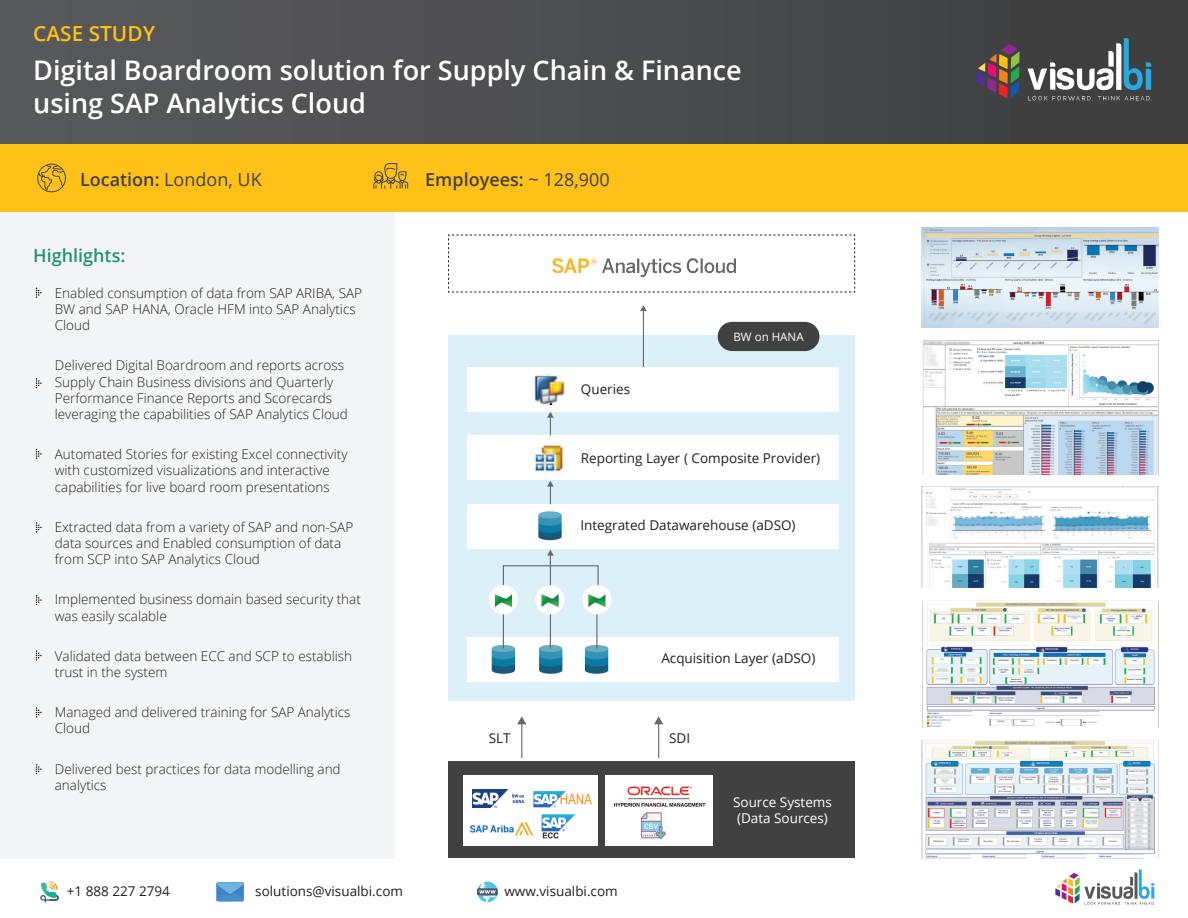
<style>
.page{position:relative;width:1188px;height:918px;background:#fff}
.page>*{position:absolute;margin:0;border:0;box-sizing:border-box;transform-origin:0 0}
.t1{font:600 27px/32.4px "Open Sans";color:#fff}
.t2{font:600 20.85px "Open Sans";color:#fec118}
.t3{font:600 18px "Open Sans";color:#424142}
.t4{font:600 18px "Open Sans";color:#1f9474}
.t5{font:300 13.5px/16.2px "Open Sans";color:#231f20}
.t6{font:13.5px "Open Sans";color:#231f20}
.t7{font:13.5px/16.2px "Open Sans";color:#fff}
.t8{font:11.55px "Open Sans";color:#fff}
.s1{font-weight:400}
</style>
<div class="page">
<div style="left:449px;top:336px;width:406px;height:365px;background:#dbf0f9"></div>
<div style="left:449px;top:761px;width:406px;height:97px;background:#424142"></div>
<div style="left:464px;top:775px;width:134px;height:71px;background:#fff"></div>
<div style="left:605px;top:775px;width:108px;height:71px;background:#fff"></div>
<div style="left:468px;top:367px;width:371px;height:45px;background:#fff"></div>
<div style="left:468px;top:435px;width:371px;height:45px;background:#fff"></div>
<div style="left:468px;top:504px;width:371px;height:45px;background:#fff"></div>
<div style="left:468px;top:637px;width:371px;height:45px;background:#fff"></div>
<div style="left:0;top:205px;width:395px;height:653px;background:#f4f5f6"></div>
<svg style="left:448px;top:234px;width:407px;height:59px"></svg>
<div style="left:0;top:0;width:1188px;height:144px;background:linear-gradient(to right,#5a5a5c,#3d3e3e)"></div>
<div style="left:0;top:144px;width:1188px;height:67px;background:#fec118"></div>
<svg style="left:1055px;top:869px;width:100px;height:36px"></svg>
<svg style="left:40px;top:881px;width:19px;height:22px"></svg>
<svg style="left:478px;top:882px;width:20px;height:20px"></svg>
<svg style="left:216px;top:882px;width:28px;height:19px"></svg>
<svg style="left:1028px;top:96px;width:124px;height:5px"></svg>
<svg style="left:1028px;top:38px;width:123px;height:52px"></svg>
<svg style="left:976px;top:44px;width:44px;height:54px;background:#684f4c"></svg>
<svg style="left:36px;top:288px;width:6px;height:10px"></svg>
<svg style="left:36px;top:378px;width:6px;height:10px"></svg>
<svg style="left:36px;top:449px;width:6px;height:10px"></svg>
<svg style="left:36px;top:522px;width:6px;height:11px"></svg>
<svg style="left:36px;top:595px;width:6px;height:10px"></svg>
<svg style="left:36px;top:707px;width:6px;height:11px"></svg>
<svg style="left:36px;top:650px;width:6px;height:11px"></svg>
<svg style="left:36px;top:764px;width:6px;height:10px"></svg>
<svg style="left:37px;top:164px;width:29px;height:29px"></svg>
<svg style="left:373px;top:163px;width:35px;height:26px"></svg>
<img style="left:921px;top:227px;width:237px;height:101px">
<img style="left:922px;top:340px;width:236px;height:134px">
<img style="left:921px;top:487px;width:237px;height:101px">
<img style="left:923px;top:600px;width:235px;height:127px">
<img style="left:921px;top:740px;width:237px;height:118px">
<img style="left:553px;top:254px;width:183px;height:23px">
<div style="left:718px;top:322px;width:101px;height:29px;background:#424142;border-radius:15px"></div>
<img style="left:534px;top:374px;width:31px;height:30px">
<img style="left:535px;top:445px;width:28px;height:27px">
<svg style="left:538px;top:516px;width:24px;height:24px"></svg>
<div style="left:538px;top:511px;width:24px;height:8px;background:#68adc6;border-radius:50%"></div>
<svg style="left:492px;top:650px;width:23px;height:24px"></svg>
<div style="left:492px;top:645px;width:23px;height:7px;background:#68adc6;border-radius:50%"></div>
<svg style="left:539px;top:650px;width:23px;height:24px"></svg>
<div style="left:539px;top:645px;width:23px;height:7px;background:#68adc6;border-radius:50%"></div>
<svg style="left:585px;top:650px;width:23px;height:24px"></svg>
<div style="left:585px;top:645px;width:23px;height:7px;background:#68adc6;border-radius:50%"></div>
<hr style="left:643px;top:310px;width:1px;height:57px;background:#676868">
<svg style="left:640px;top:305px;width:7px;height:6px"></svg>
<svg style="left:547px;top:412px;width:7px;height:23px"></svg>
<svg style="left:547px;top:481px;width:7px;height:23px"></svg>
<hr style="left:550px;top:555px;width:1px;height:30px;background:#676868">
<svg style="left:547px;top:550px;width:7px;height:6px"></svg>
<hr style="left:550px;top:607px;width:1px;height:42px;background:#676868">
<hr style="left:596px;top:607px;width:2px;height:42px;background:#676868">
<hr style="left:503px;top:607px;width:1px;height:42px;background:#676868">
<hr style="left:658px;top:723px;width:1px;height:35px;background:#676868">
<svg style="left:654px;top:716px;width:9px;height:8px"></svg>
<hr style="left:521px;top:723px;width:1px;height:35px;background:#676868">
<svg style="left:517px;top:716px;width:9px;height:8px"></svg>
<div style="left:503px;top:565px;width:96px;height:28px;border:1px solid #676868"></div>
<div style="left:582px;top:585px;width:30px;height:29px;background:#fff;border-radius:50%"></div>
<img style="left:588px;top:594px;width:18px;height:13px">
<div style="left:535px;top:585px;width:30px;height:29px;background:#fff;border-radius:50%"></div>
<img style="left:542px;top:594px;width:17px;height:13px">
<div style="left:489px;top:585px;width:29px;height:29px;background:#fff;border-radius:50%"></div>
<img style="left:495px;top:594px;width:17px;height:13px">
<img style="left:470px;top:822px;width:64px;height:14px">
<img style="left:472px;top:790px;width:53px;height:17px">
<img style="left:533px;top:790px;width:59px;height:17px">
<img style="left:542px;top:814px;width:33px;height:24px">
<img style="left:613px;top:786px;width:93px;height:21px">
<img style="left:640px;top:812px;width:27px;height:28px">
<h2 class="t2" style="left:33px;top:19px;width:123px">CASE STUDY</h2>
<h1 class="t1" style="left:33px;top:54px;width:710px">Digital Boardroom solution for Supply Chain &amp; Finance using SAP Analytics Cloud</h1>
<h3 class="t3" style="left:80px;top:167px;width:183px">Location: <span class="s1">London, UK</span></h3>
<h3 class="t3" style="left:425px;top:167px;width:186px">Employees: <span class="s1">~ 128,900</span></h3>
<h3 class="t4" style="left:33px;top:243px;width:94px">Highlights:</h3>
<p class="t5" style="left:55px;top:284px;width:309px">Enabled consumption of data from SAP ARIBA, SAP<br>BW and SAP HANA, Oracle HFM into SAP Analytics<br>Cloud</p>
<p class="t5" style="left:55px;top:357px;width:295px">Delivered Digital Boardroom and reports across Supply Chain Business divisions and Quarterly Performance Finance Reports and Scorecards leveraging the capabilities of SAP Analytics Cloud</p>
<p class="t5" style="left:55px;top:446px;width:294px">Automated Stories for existing Excel connectivity with customized visualizations and interactive capabilities for live board room presentations</p>
<p class="t5" style="left:55px;top:518px;width:300px">Extracted data from a variety of SAP and non-SAP data sources and Enabled consumption of data from SCP into SAP Analytics Cloud</p>
<p class="t5" style="left:55px;top:591px;width:308px">Implemented business domain based security that was easily scalable</p>
<p class="t5" style="left:55px;top:647px;width:299px">Validated data between ECC and SCP to establish trust in the system</p>
<p class="t5" style="left:55px;top:704px;width:297px">Managed and delivered training for SAP Analytics<br>Cloud</p>
<p class="t5" style="left:55px;top:760px;width:287px">Delivered best practices for data modelling and analytics</p>
<p class="t6" style="left:581px;top:380px;width:51px">Queries</p>
<p class="t8" style="left:733px;top:329px;width:72px">BW on HANA</p>
<p class="t6" style="left:581px;top:449px;width:241px">Reporting Layer ( Composite Provider)</p>
<p class="t6" style="left:580px;top:516px;width:217px">Integrated Datawarehouse (aDSO)</p>
<p class="t6" style="left:661px;top:649px;width:156px">Acquisition Layer (aDSO)</p>
<p class="t6" style="left:489px;top:729px;width:23px">SLT</p>
<p class="t6" style="left:669px;top:729px;width:23px">SDI</p>
<p class="t7" style="left:733px;top:794px;width:100px">Source Systems (Data Sources)</p>
<p class="t6" style="left:67px;top:882px;width:105px">+1 888 227 2794</p>
<p class="t6" style="left:255px;top:882px;width:149px">solutions@visualbi.com</p>
<p class="t6" style="left:504px;top:882px;width:115px">www.visualbi.com</p>
</div>
